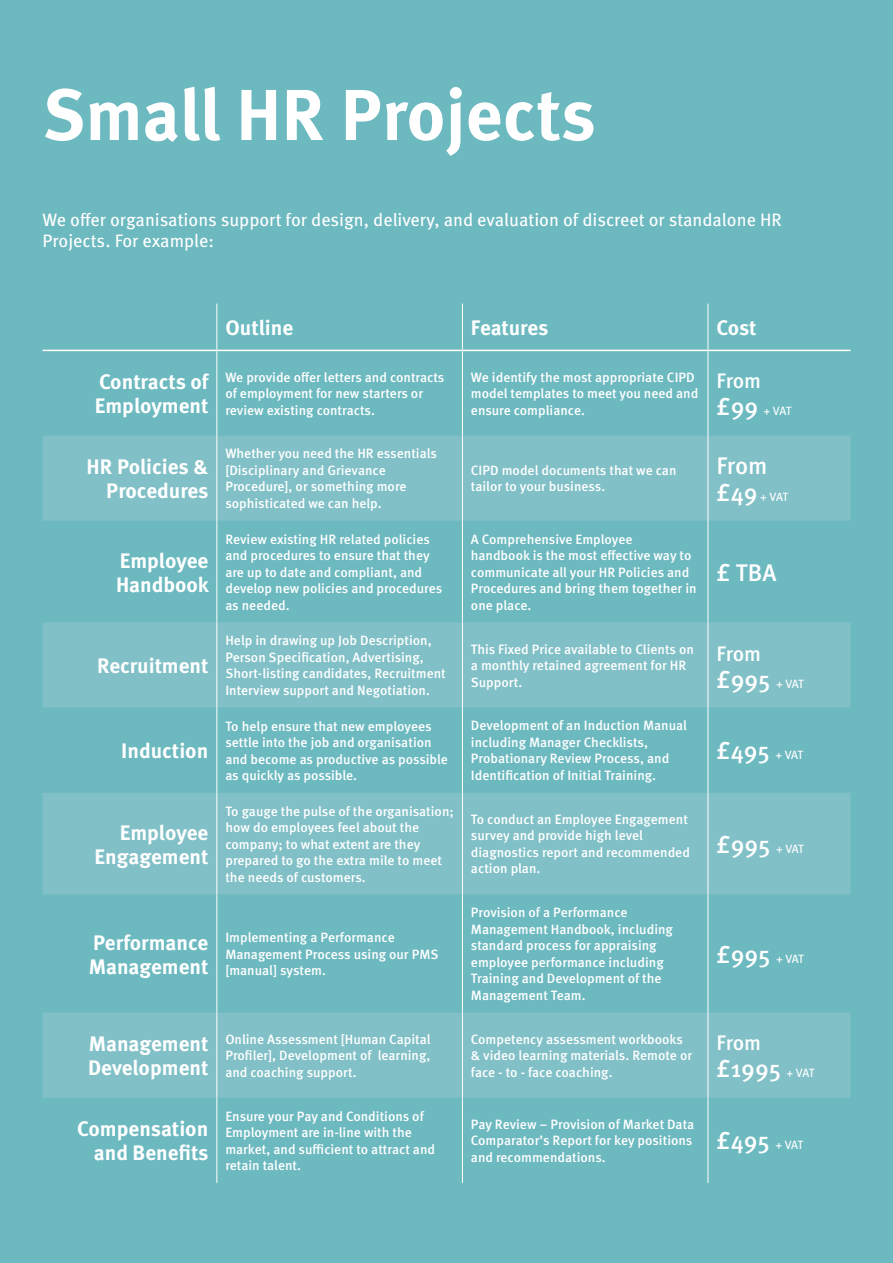
<style>
.page{position:relative;width:893px;height:1263px;background:#6db9c0}
.page>*{position:absolute;margin:0;border:0;box-sizing:border-box;transform-origin:0 0}
.t1{font:700 72px "Meta Pro";letter-spacing:-.005em;color:#fff}
.t2{font:500 24px "Meta Pro";color:#fff}
.t3{font:700 21px/24px "Meta Pro";color:#fff}
.t4{font:500 21px "Meta Pro";letter-spacing:-.005em;color:#fff}
.t5{font:18px/21px "Meta Pro";color:#fff}
.t6{font:500 13.5px/16.5px "Meta Pro";color:#fff}
.t7{font:12px "Meta Pro";letter-spacing:-.045em;color:#fff}
.s1{font-weight:500;font-size:24px}
.s2{font-weight:400;font-size:12px}
</style>
<div class="page">
<svg style="left:43px;top:435px;width:807px;height:663px;fill:#81c0c7"></svg>
<hr style="left:216px;top:304px;width:1px;height:46px;background:#fff">
<hr style="left:462px;top:304px;width:1px;height:46px;background:#fff">
<hr style="left:708px;top:304px;width:1px;height:46px;background:#fff">
<hr style="left:43px;top:350px;width:174px;height:1px;background:#fff">
<hr style="left:217px;top:350px;width:245px;height:1px;background:#fff">
<hr style="left:462px;top:350px;width:246px;height:1px;background:#fff">
<hr style="left:708px;top:350px;width:142px;height:1px;background:#fff">
<hr style="left:217px;top:351px;width:1px;height:84px;background:#fff">
<hr style="left:462px;top:351px;width:1px;height:84px;background:#fff">
<hr style="left:708px;top:351px;width:1px;height:84px;background:#fff">
<hr style="left:217px;top:435px;width:1px;height:86px;background:#fff">
<hr style="left:462px;top:435px;width:1px;height:86px;background:#fff">
<hr style="left:708px;top:435px;width:1px;height:86px;background:#fff">
<hr style="left:217px;top:521px;width:1px;height:101px;background:#fff">
<hr style="left:462px;top:521px;width:1px;height:101px;background:#fff">
<hr style="left:708px;top:521px;width:1px;height:101px;background:#fff">
<hr style="left:217px;top:622px;width:1px;height:85px;background:#fff">
<hr style="left:462px;top:622px;width:1px;height:85px;background:#fff">
<hr style="left:708px;top:622px;width:1px;height:85px;background:#fff">
<hr style="left:217px;top:707px;width:1px;height:86px;background:#fff">
<hr style="left:462px;top:707px;width:1px;height:86px;background:#fff">
<hr style="left:708px;top:707px;width:1px;height:86px;background:#fff">
<hr style="left:217px;top:793px;width:1px;height:101px;background:#fff">
<hr style="left:462px;top:793px;width:1px;height:101px;background:#fff">
<hr style="left:708px;top:793px;width:1px;height:101px;background:#fff">
<hr style="left:217px;top:894px;width:1px;height:119px;background:#fff">
<hr style="left:462px;top:894px;width:1px;height:119px;background:#fff">
<hr style="left:708px;top:894px;width:1px;height:119px;background:#fff">
<hr style="left:217px;top:1013px;width:1px;height:85px;background:#fff">
<hr style="left:462px;top:1013px;width:1px;height:85px;background:#fff">
<hr style="left:708px;top:1013px;width:1px;height:85px;background:#fff">
<hr style="left:217px;top:1098px;width:1px;height:85px;background:#fff">
<hr style="left:462px;top:1098px;width:1px;height:85px;background:#fff">
<hr style="left:708px;top:1098px;width:1px;height:85px;background:#fff">
<h1 class="t1" style="left:43px;top:59px;width:555px">Small HR Projects</h1>
<h3 class="t5" style="left:43px;top:208px;width:741px">We offer organisations support for design, delivery, and evaluation of discreet or standalone HR<br>Projects. For example:</h3>
<h3 class="t3" style="left:225px;top:314px;width:69px">Outline</h3>
<h3 class="t3" style="left:471px;top:314px;width:79px">Features</h3>
<h3 class="t3" style="left:716px;top:314px;width:42px">Cost</h3>
<h3 class="t3" style="left:95px;top:368px;width:115px">Contracts of<br>Employment</h3>
<p class="t6" style="left:225px;top:368px;width:221px">We provide offer letters and contracts of employment for new starters or review existing contracts.</p>
<p class="t6" style="left:471px;top:368px;width:229px">We identify the most appropriate CIPD model templates to meet you need and ensure compliance.</p>
<h3 class="t4" style="left:716px;top:365px;width:46px">From</h3>
<p class="t7" style="left:716px;top:402px;width:76px"><span class="s1">£99</span> + VAT</p>
<h3 class="t3" style="left:87px;top:453px;width:124px;text-align:right">HR Policies &amp;<br>Procedures</h3>
<p class="t6" style="left:225px;top:445px;width:213px">Whether you need the HR essentials [Disciplinary and Grievance<br>Procedure], or something more sophisticated we can help.</p>
<p class="t6" style="left:471px;top:461px;width:207px">CIPD model documents that we can tailor to your business.</p>
<h2 class="t2" style="left:716px;top:447px;width:53px">From</h2>
<p class="t7" style="left:716px;top:487px;width:73px"><span class="s1">£49</span> + VAT</p>
<h3 class="t3" style="left:116px;top:547px;width:94px">Employee<br>Handbook</h3>
<h3 class="t3" style="left:97px;top:652px;width:113px">Recruitment</h3>
<h3 class="t3" style="left:121px;top:737px;width:89px">Induction</h3>
<h3 class="t3" style="left:95px;top:819px;width:115px;text-align:right">Employee<br>Engagement</h3>
<p class="t6" style="left:225px;top:530px;width:218px">Review existing HR related policies and procedures to ensure that they are up to date and compliant, and develop new policies and procedures as needed.</p>
<p class="t6" style="left:471px;top:530px;width:227px">A Comprehensive Employee<br>handbook is the most effective way to communicate all your HR Policies and<br>Procedures and bring them together in one place.</p>
<h2 class="t2" style="left:716px;top:554px;width:61px">£ TBA</h2>
<p class="t6" style="left:225px;top:631px;width:222px">Help in drawing up Job Description, Person Specification, Advertising, Short-listing candidates, Recruitment Interview support and Negotiation.</p>
<p class="t6" style="left:471px;top:640px;width:224px">This Fixed Price available to Clients on a monthly retained agreement for HR<br>Support.</p>
<h3 class="t4" style="left:716px;top:637px;width:46px">From</h3>
<h2 class="t2" style="left:716px;top:661px;width:89px">£995 <span class="s2">+ VAT</span></h2>
<p class="t6" style="left:225px;top:717px;width:224px">To help ensure that new employees settle into the job and organisation and become as productive as possible as quickly as possible.</p>
<p class="t6" style="left:471px;top:717px;width:218px">Development of an Induction Manual including Manager Checklists, Probationary Review Process, and Identification of Initial Training.</p>
<p class="t6" style="left:225px;top:802px;width:230px">To gauge the pulse of the organisation; how do employees feel about the company; to what extent are they prepared to go the extra mile to meet the needs of customers.</p>
<p class="t6" style="left:471px;top:810px;width:221px">To conduct an Employee Engagement survey and provide high level diagnostics report and recommended action plan.</p>
<h2 class="t2" style="left:716px;top:732px;width:88px">£495 <span class="s2">+ VAT</span></h2>
<h2 class="t2" style="left:716px;top:826px;width:89px">£995 <span class="s2">+ VAT</span></h2>
<h3 class="t3" style="left:89px;top:929px;width:121px">Performance<br>Management</h3>
<p class="t6" style="left:225px;top:928px;width:215px">Implementing a Performance<br>Management Process using our PMS [manual] system.</p>
<p class="t6" style="left:471px;top:903px;width:204px">Provision of a Performance<br>Management Handbook, including standard process for appraising employee performance including<br>Training and Development of the<br>Management Team.</p>
<h2 class="t2" style="left:716px;top:936px;width:89px">£995 <span class="s2">+ VAT</span></h2>
<h3 class="t3" style="left:88px;top:1030px;width:122px">Management<br>Development</h3>
<p class="t6" style="left:225px;top:1030px;width:207px;text-align:justify">Online Assessment [Human Capital Profiler], Development of learning, and coaching support.</p>
<p class="t6" style="left:471px;top:1030px;width:223px">Competency assessment workbooks &amp; video learning materials. Remote or face - to - face coaching.</p>
<h3 class="t4" style="left:716px;top:1026px;width:46px">From</h3>
<h2 class="t2" style="left:716px;top:1050px;width:99px">£1995 <span class="s2">+ VAT</span></h2>
<h3 class="t3" style="left:77px;top:1116px;width:133px;text-align:right">Compensation and Benefits</h3>
<p class="t6" style="left:225px;top:1107px;width:211px">Ensure your Pay and Conditions of<br>Employment are in-line with the market, and sufficient to attract and retain talent.</p>
<p class="t6" style="left:471px;top:1115px;width:225px">Pay Review – Provision of Market Data<br>Comparator’s Report for key positions and recommendations.</p>
<h2 class="t2" style="left:716px;top:1122px;width:88px">£495 <span class="s2">+ VAT</span></h2>
</div>
